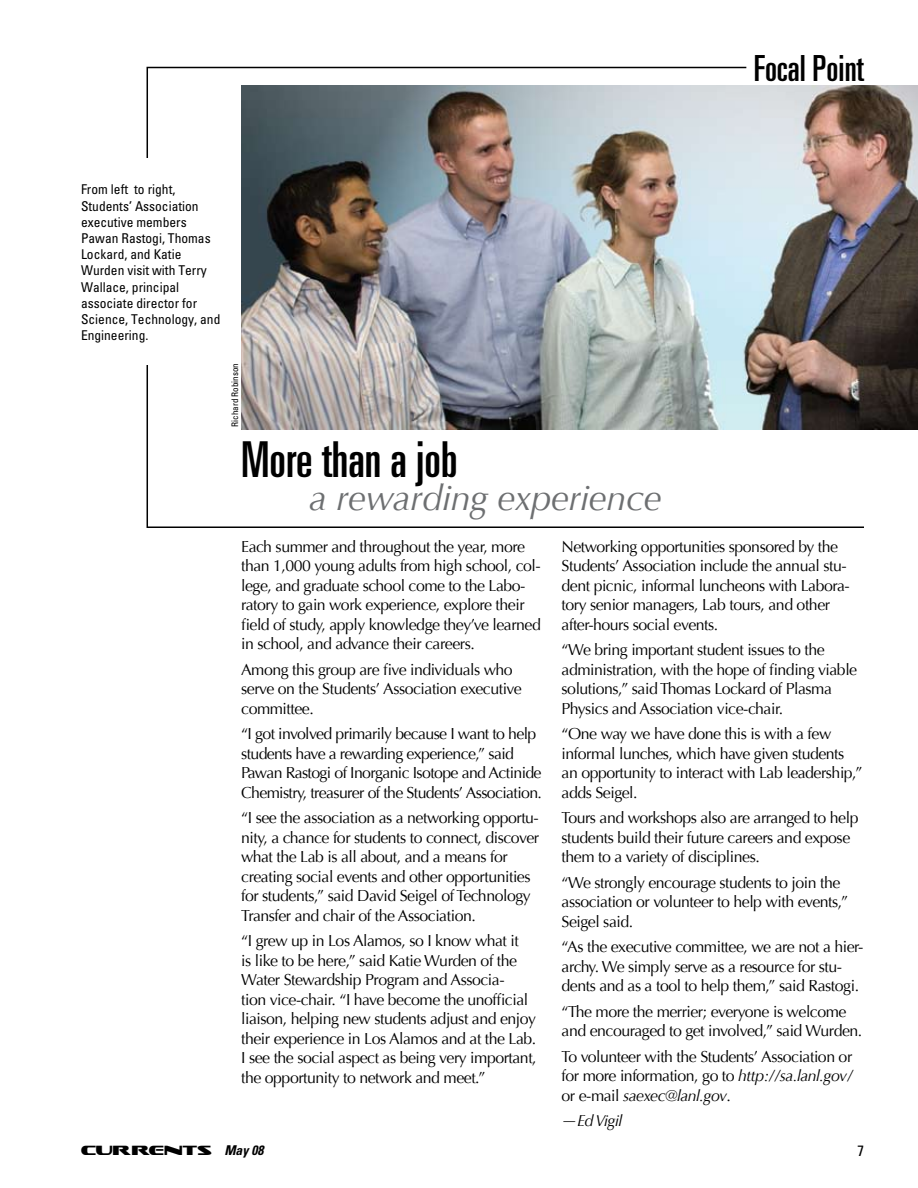
<style>
.page{position:relative;width:918px;height:1188px;background:#fff}
.page>*{position:absolute;margin:0;border:0;box-sizing:border-box;transform-origin:0 0}
.t1{font:ultra-condensed 49.5px "Univers";color:#000}
.t2{font:italic 36px "Optima";letter-spacing:-.01em;color:#6d6f71}
.t3{font:ultra-condensed 36px "Univers";color:#000}
.t4{font:15.9px/19.5px "Optima";letter-spacing:-.03em;color:#000}
.t5{font:italic 15.9px "Optima";letter-spacing:-.03em;color:#000}
.t6{font:condensed 15px "Univers";color:#000}
.t7{font:condensed 13.5px/16.2px "Univers";color:#000}
.t8{font:13.5px "Sofachrome";color:#000}
.t9{font:condensed 9px "Univers";color:#000}
.s1{font-style:italic}
.s2{font-family:"Univers";font-weight:700;font-style:italic;font-stretch:condensed}
</style>
<div class="page">
<svg style="left:146px;top:66px;width:720px;height:462px"></svg>
<div style="left:81px;top:159px;width:142px;height:206px;background:#fff"></div>
<img style="left:241px;top:86px;width:677px;height:344px">
<h2 class="t3" style="left:754px;top:48px;width:112px">Focal Point</h2>
<p class="t7" style="left:81px;top:181px;width:141px">From left to right,<br>Students’ Association executive members<br>Pawan Rastogi, Thomas<br>Lockard, and Katie<br>Wurden visit with Terry<br>Wallace, principal associate director for<br>Science, Technology, and<br>Engineering.</p>
<p class="t9" style="left:229px;top:427px;width:65px;rotate:-90deg">Richard Robinson</p>
<h1 class="t1" style="left:241px;top:432px;width:218px">More than a job</h1>
<h2 class="t2" style="left:309px;top:477px;width:354px">a rewarding experience</h2>
<p class="t4" style="left:241px;top:537px;width:301px">Each summer and throughout the year, more than 1,000 young adults from high school, col&shy;lege, and graduate school come to the Labo&shy;ratory to gain work experience, explore their field of study, apply knowledge they’ve learned in school, and advance their careers.</p>
<p class="t4" style="left:241px;top:660px;width:282px">Among this group are five individuals who serve on the Students’ Association executive committee.</p>
<p class="t4" style="left:241px;top:724px;width:302px">“I got involved primarily because I want to help students have a rewarding experience,” said Pawan Rastogi of Inorganic Isotope and Actinide Chemistry, treasurer of the Students’ Association.</p>
<p class="t4" style="left:241px;top:808px;width:300px">“I see the association as a networking opportu&shy;nity, a chance for students to connect, discover what the Lab is all about, and a means for creating social events and other opportunities for students,” said David Seigel of Technology Transfer and chair of the Association.</p>
<p class="t4" style="left:241px;top:931px;width:297px">“I grew up in Los Alamos, so I know what it<br>is like to be here,” said Katie Wurden of the Water Stewardship Program and Associa-<br>tion vice-chair. “I have become the unofficial liaison, helping new students adjust and enjoy their experience in Los Alamos and at the Lab.<br>I see the social aspect as being very important, the opportunity to network and meet.”</p>
<p class="t4" style="left:562px;top:537px;width:290px">Networking opportunities sponsored by the Students’ Association include the annual stu&shy;dent picnic, informal luncheons with Labora&shy;tory senior managers, Lab tours, and other after-hours social events.</p>
<p class="t4" style="left:562px;top:640px;width:297px">“We bring important student issues to the administration, with the hope of finding viable solutions,” said Thomas Lockard of Plasma Physics and Association vice-chair.</p>
<p class="t4" style="left:562px;top:724px;width:302px">“One way we have done this is with a few informal lunches, which have given students an opportunity to interact with Lab leadership,” adds Seigel.</p>
<p class="t4" style="left:562px;top:808px;width:298px">Tours and workshops also are arranged to help students build their future careers and expose them to a variety of disciplines.</p>
<p class="t4" style="left:562px;top:873px;width:288px">“We strongly encourage students to join the association or volunteer to help with events,”<br>Seigel said.</p>
<p class="t4" style="left:562px;top:937px;width:303px">“As the executive committee, we are not a hier&shy;archy. We simply serve as a resource for stu&shy;dents and as a tool to help them,” said Rastogi.</p>
<p class="t4" style="left:562px;top:1002px;width:302px">“The more the merrier; everyone is welcome and encouraged to get involved,” said Wurden.</p>
<p class="t4" style="left:562px;top:1047px;width:293px;text-align:justify">To volunteer with the Students’ Association or for more information, go to <span class="s1">http://sa.lanl.gov/ </span>or e-mail <span class="s1">saexec@lanl.gov</span>.</p>
<p class="t5" style="left:562px;top:1111px;width:62px">—Ed Vigil</p>
<p class="t8" style="left:81px;top:1143px;width:184px">CURRENTS <span class="s2">May 08</span></p>
<p class="t6" style="left:857px;top:1141px;width:8px">7</p>
</div>
